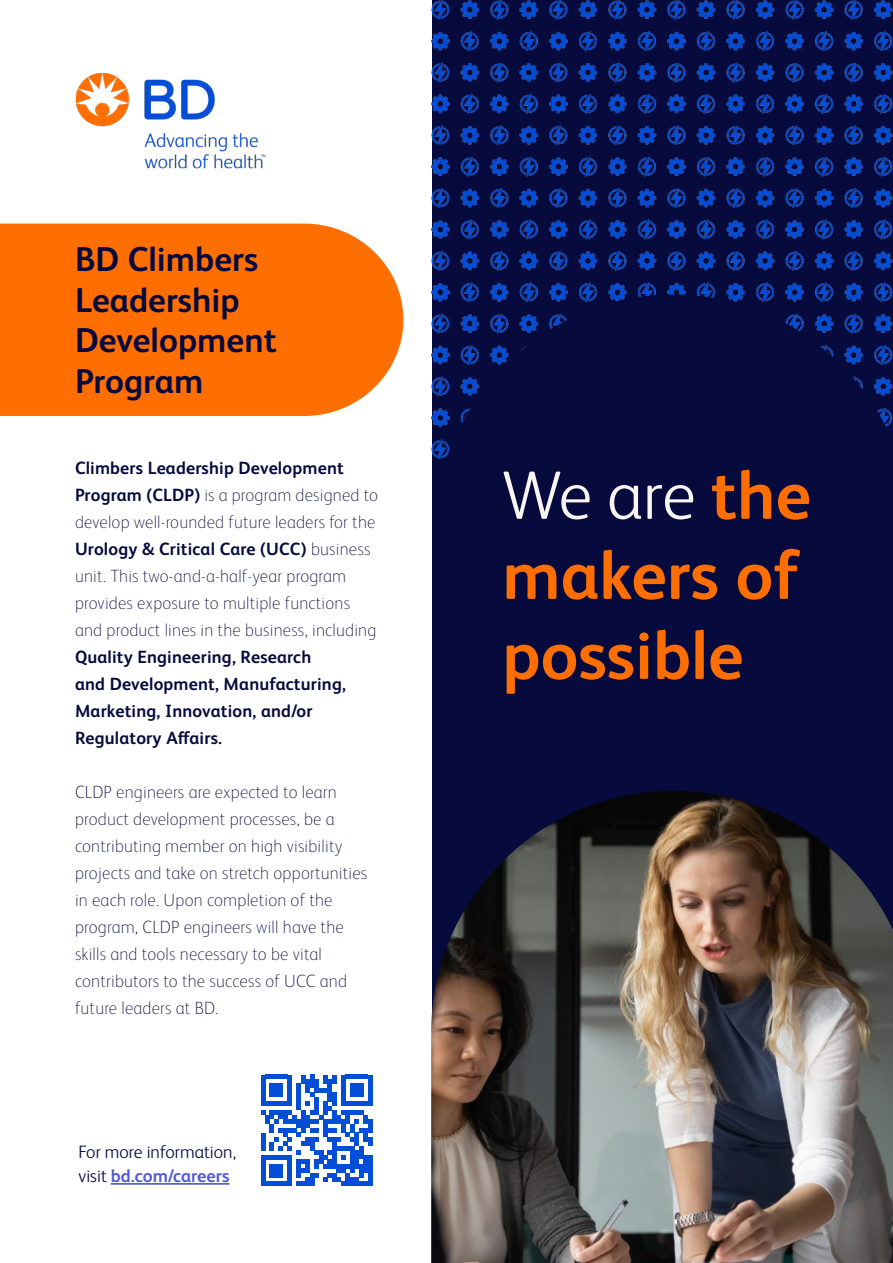
<style>
.page{position:relative;width:893px;height:1263px;background:#fff}
.page>*{position:absolute;margin:0;border:0;box-sizing:border-box;transform-origin:0 0}
.t1{font:700 68.85px/79.9px "FS Albert Pro";color:#ff6e00}
.t2{font:700 34.5px/40.5px "FS Albert Pro";color:#060a3d}
.t3{font:300 18px/24px "FS Albert Pro";color:#060a3d}
.t4{font:100 17.7px/27px "FS Albert Pro";letter-spacing:.01em;color:#060a3d}
.t5{font:700 17.7px/27px "FS Albert Pro";letter-spacing:.01em;color:#060a3d}
.s1{font-weight:700}
.s2{font-weight:700;color:#4f5cd6}
.s3{font-weight:300;color:#f9f5f2}
</style>
<div class="page">
<div style="left:0;top:224px;width:403px;height:192px;background:#ff6e00"></div>
<img style="left:432px;top:0;width:461px;height:294px">
<div style="left:432px;top:294px;width:461px;height:497px;background:#060a3d"></div>
<img style="left:431px;top:791px;width:462px;height:472px">
<img style="left:75px;top:72px;width:191px;height:97px">
<svg style="left:261px;top:1074px;width:111px;height:112px"></svg>
<hr style="left:111px;top:1183px;width:118px;height:2px;background:#4f5cd6">
<h2 class="t2" style="left:75px;top:237px;width:203px">BD Climbers<br>Leadership<br>Development<br>Program</h2>
<p class="t4" style="left:75px;top:453px;width:305px"><span class="s1">Climbers Leadership Development Program (CLDP)</span> is a program designed to develop well-rounded future leaders for the <span class="s1">Urology &amp; Critical Care (UCC)</span> business unit. This two-and-a-half-year program provides exposure to multiple functions and product lines in the business, including</p>
<p class="t5" style="left:75px;top:642px;width:272px">Quality Engineering, Research<br>and Development, Manufacturing,<br>Marketing, Innovation, and/or<br>Regulatory Affairs.</p>
<p class="t4" style="left:75px;top:777px;width:294px">CLDP engineers are expected to learn product development processes, be a contributing member on high visibility projects and take on stretch opportunities in each role. Upon completion of the program, CLDP engineers will have the skills and tools necessary to be vital contributors to the success of UCC and future leaders at BD.</p>
<p class="t3" style="left:79px;top:1139px;width:159px">For more information, visit <span class="s2">bd.com/careers</span></p>
<h1 class="t1" style="left:502px;top:452px;width:310px"><span class="s3">We are</span> the makers of possible</h1>
</div>
